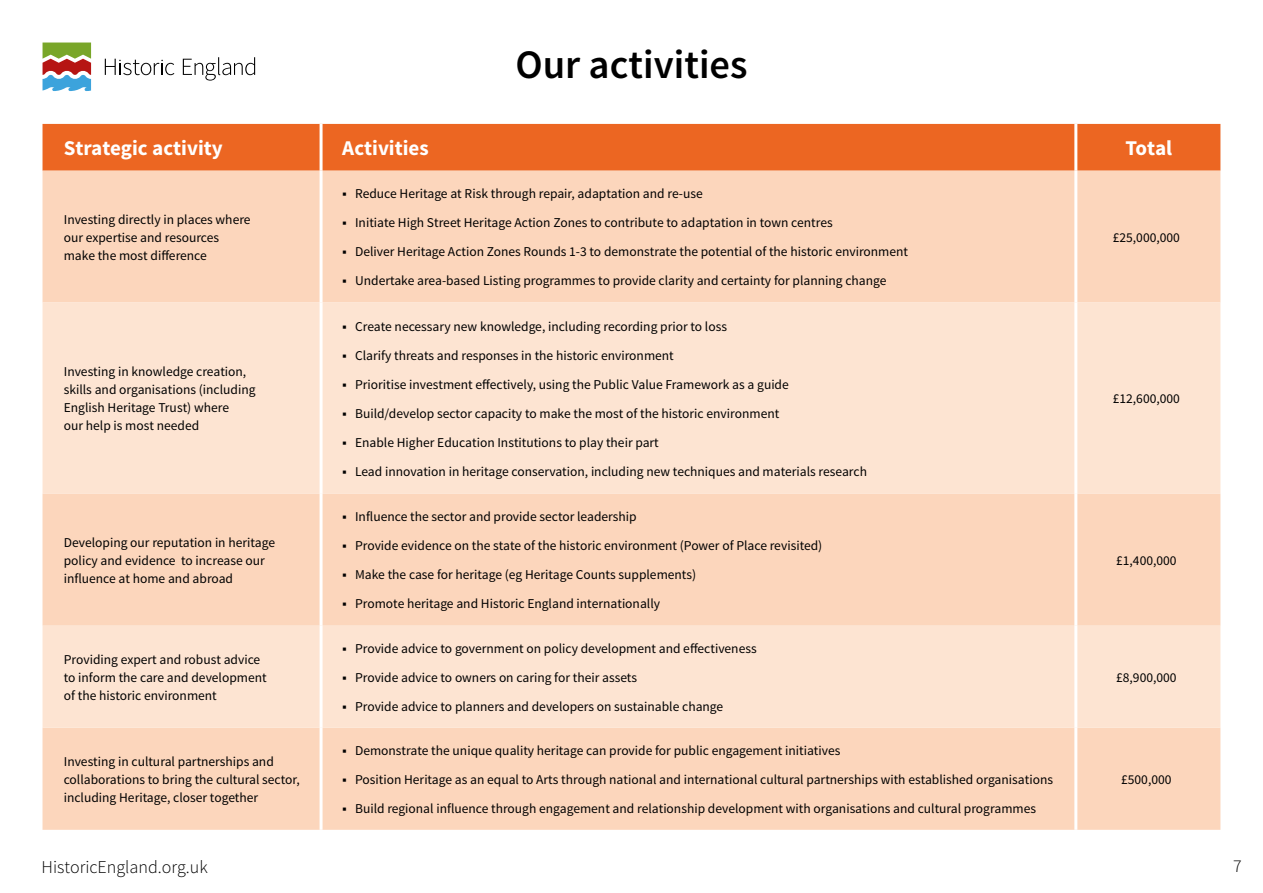
<style>
.page{position:relative;width:1263px;height:893px;background:#fff}
.page>*{position:absolute;margin:0;border:0;box-sizing:border-box;transform-origin:0 0}
.t1{font:600 40.5px "Source Sans Pro";color:#000}
.t2{font:700 21px "Source Sans Pro";color:#fff}
.t3{font:300 18px "Source Sans Pro";color:#000}
.Logic_model_bullets{font:13.5px/18px "Source Sans Pro";color:#000}
</style>
<div class="page">
<svg style="left:43px;top:43px;width:48px;height:48px"></svg>
<svg style="left:105px;top:59px;width:69px;height:16px"></svg>
<svg style="left:183px;top:57px;width:72px;height:24px"></svg>
<div style="left:43px;top:124px;width:1177px;height:47px;background:#ec6622"></div>
<div style="left:43px;top:171px;width:1177px;height:659px;background:#fcd6bc"></div>
<svg style="left:43px;top:302px;width:1177px;height:426px;background:#fcdfcb"></svg>
<hr style="left:320px;top:124px;width:3px;height:47px;background:#fff">
<hr style="left:320px;top:171px;width:3px;height:131px;background:#fff">
<hr style="left:320px;top:302px;width:3px;height:192px;background:#fff">
<hr style="left:320px;top:494px;width:3px;height:132px;background:#fff">
<hr style="left:320px;top:626px;width:3px;height:102px;background:#fff">
<hr style="left:320px;top:728px;width:3px;height:102px;background:#fff">
<hr style="left:1074px;top:124px;width:3px;height:47px;background:#fff">
<hr style="left:1074px;top:171px;width:3px;height:131px;background:#fff">
<hr style="left:1074px;top:302px;width:3px;height:192px;background:#fff">
<hr style="left:1074px;top:494px;width:3px;height:132px;background:#fff">
<hr style="left:1074px;top:626px;width:3px;height:102px;background:#fff">
<hr style="left:1074px;top:728px;width:3px;height:102px;background:#fff">
<svg style="left:343px;top:325px;width:3px;height:4px"></svg>
<svg style="left:343px;top:354px;width:3px;height:4px"></svg>
<svg style="left:343px;top:749px;width:3px;height:4px"></svg>
<h2 class="t1" style="left:515px;top:39px;width:234px">Our activities</h2>
<p class="t2" style="left:64px;top:135px;width:160px">Strategic activity</p>
<p class="t2" style="left:342px;top:135px;width:88px">Activities</p>
<p class="t2" style="left:1125px;top:135px;width:48px">Total</p>
<p class="Logic_model_bullets" style="left:64px;top:210px;width:188px">Investing directly in places where our expertise and resources make the most difference</p>
<p class="Logic_model_bullets" style="left:64px;top:363px;width:193px">Investing in knowledge creation, skills and organisations (including<br>English Heritage Trust) where<br>our help is most needed</p>
<p class="Logic_model_bullets" style="left:64px;top:534px;width:213px">Developing our reputation in heritage policy and evidence to increase our influence at home and abroad</p>
<p class="Logic_model_bullets" style="left:64px;top:650px;width:204px">Providing expert and robust advice to inform the care and development of the historic environment</p>
<p class="Logic_model_bullets" style="left:64px;top:753px;width:237px">Investing in cultural partnerships and collaborations to bring the cultural sector, including Heritage, closer together</p>
<p class="Logic_model_bullets" style="left:355px;top:185px;width:349px">Reduce Heritage at Risk through repair, adaptation and re-use</p>
<p class="Logic_model_bullets" style="left:355px;top:214px;width:479px">Initiate High Street Heritage Action Zones to contribute to adaptation in town centres</p>
<p class="Logic_model_bullets" style="left:355px;top:243px;width:555px">Deliver Heritage Action Zones Rounds 1-3 to demonstrate the potential of the historic environment</p>
<p class="Logic_model_bullets" style="left:355px;top:272px;width:533px">Undertake area-based Listing programmes to provide clarity and certainty for planning change</p>
<p class="Logic_model_bullets" style="left:355px;top:318px;width:373px">Create necessary new knowledge, including recording prior to loss</p>
<p class="Logic_model_bullets" style="left:355px;top:347px;width:320px">Clarify threats and responses in the historic environment</p>
<p class="Logic_model_bullets" style="left:355px;top:376px;width:435px">Prioritise investment effectively, using the Public Value Framework as a guide</p>
<p class="Logic_model_bullets" style="left:355px;top:404px;width:426px">Build/develop sector capacity to make the most of the historic environment</p>
<p class="Logic_model_bullets" style="left:355px;top:433px;width:305px">Enable Higher Education Institutions to play their part</p>
<p class="Logic_model_bullets" style="left:355px;top:462px;width:513px">Lead innovation in heritage conservation, including new techniques and materials research</p>
<p class="Logic_model_bullets" style="left:355px;top:508px;width:283px">Influence the sector and provide sector leadership</p>
<p class="Logic_model_bullets" style="left:355px;top:537px;width:469px">Provide evidence on the state of the historic environment (Power of Place revisited)</p>
<p class="Logic_model_bullets" style="left:355px;top:566px;width:343px">Make the case for heritage (eg Heritage Counts supplements)</p>
<p class="Logic_model_bullets" style="left:355px;top:595px;width:307px">Promote heritage and Historic England internationally</p>
<p class="Logic_model_bullets" style="left:355px;top:640px;width:403px">Provide advice to government on policy development and effectiveness</p>
<p class="Logic_model_bullets" style="left:355px;top:668px;width:284px">Provide advice to owners on caring for their assets</p>
<p class="Logic_model_bullets" style="left:355px;top:697px;width:370px">Provide advice to planners and developers on sustainable change</p>
<p class="Logic_model_bullets" style="left:355px;top:742px;width:487px">Demonstrate the unique quality heritage can provide for public engagement initiatives</p>
<p class="Logic_model_bullets" style="left:355px;top:771px;width:699px">Position Heritage as an equal to Arts through national and international cultural partnerships with established organisations</p>
<p class="Logic_model_bullets" style="left:355px;top:799px;width:682px">Build regional influence through engagement and relationship development with organisations and cultural programmes</p>
<p class="Logic_model_bullets" style="left:1113px;top:228px;width:69px">£25,000,000</p>
<p class="Logic_model_bullets" style="left:1113px;top:390px;width:69px">£12,600,000</p>
<p class="Logic_model_bullets" style="left:1116px;top:552px;width:62px">£1,400,000</p>
<p class="Logic_model_bullets" style="left:1116px;top:668px;width:62px">£8,900,000</p>
<p class="Logic_model_bullets" style="left:1121px;top:771px;width:52px">£500,000</p>
<h3 class="t3" style="left:42px;top:856px;width:168px">HistoricEngland.org.uk</h3>
<h3 class="t3" style="left:1233px;top:855px;width:10px">7</h3>
</div>
